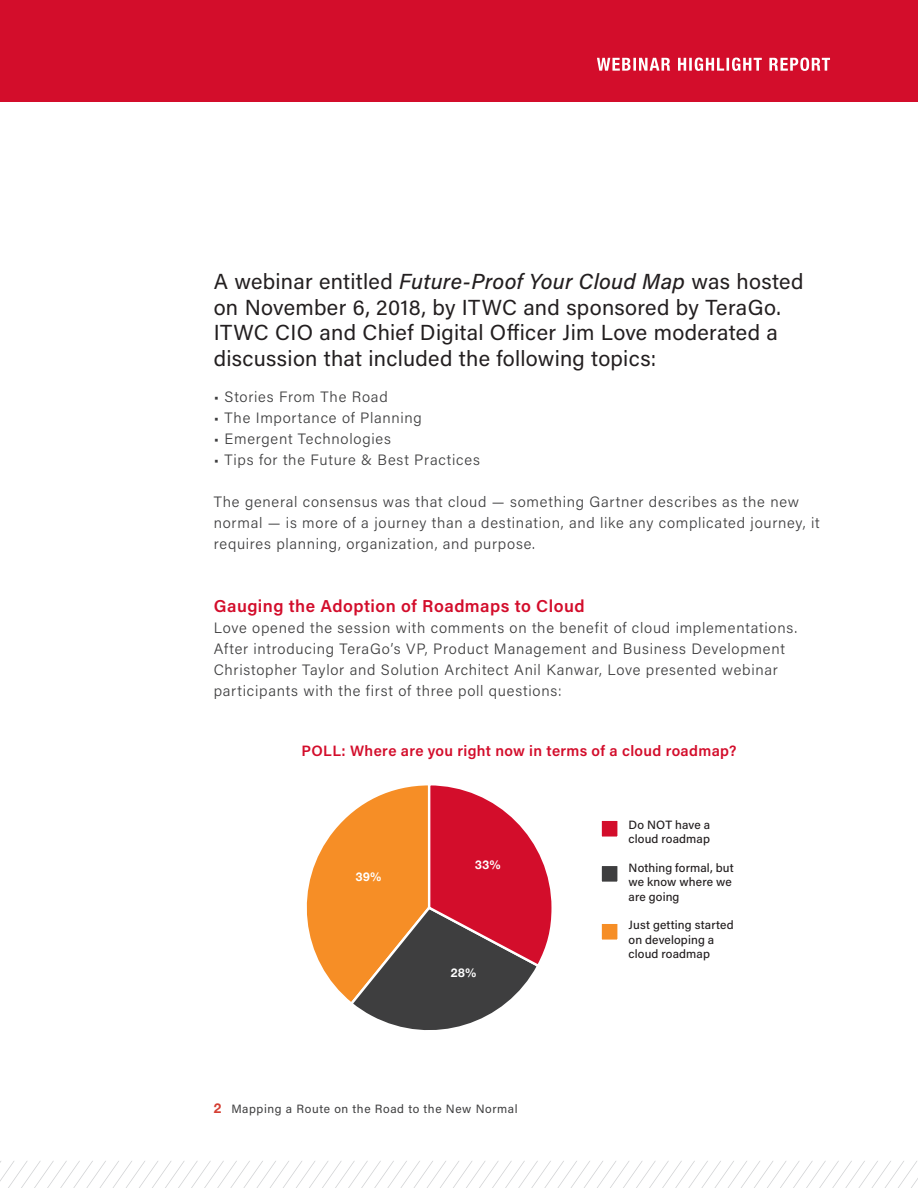
<style>
.page{position:relative;width:918px;height:1188px;background:#fff}
.page>*{position:absolute;margin:0;border:0;box-sizing:border-box;transform-origin:0 0}
.openning_paragraph{font:21.75px/25.5px "Acumin Pro";letter-spacing:.015em;color:#231f20}
.sectiion_head2{font:600 17.25px "Acumin Pro";letter-spacing:.025em;color:#d30d2b}
.Body{font:300 15px/21px "Acumin Pro";letter-spacing:.05em;color:#3e3e3f}
.chart_title{font:600 15px "Acumin Pro";letter-spacing:.025em;color:#d30d2b}
.chart2{font:500 12px/14.4px "Acumin Pro";letter-spacing:.01em;color:#231f20}
.t1{font:12px "Acumin Pro";letter-spacing:.05em;color:#3e3e3f}
.t2{font:700 12px "Helvetica Neue";color:#fff}
.s1{font-weight:500;font-style:italic}
.s2{font-family:"Helvetica Neue";font-weight:700;font-size:13.5px;color:#d53f33}
</style>
<div class="page">
<svg style="left:0;top:1161px;width:918px;height:27px"></svg>
<div style="left:0;top:0;width:918px;height:101px;background:#d30d2b"></div>
<svg style="left:597px;top:58px;width:233px;height:13px"></svg>
<svg style="left:306px;top:785px;width:246px;height:245px"></svg>
<div style="left:599px;top:819px;width:21px;height:20px;background:#d30d2b;border:2px solid #fff"></div>
<div style="left:599px;top:864px;width:21px;height:20px;background:#3e3e3f;border:2px solid #fff"></div>
<div style="left:599px;top:922px;width:21px;height:20px;background:#f68e26;border:2px solid #fff"></div>
<p class="openning_paragraph" style="left:214px;top:268px;width:591px">A webinar entitled <span class="s1">Future-Proof Your Cloud Map</span> was hosted on November 6, 2018, by ITWC and sponsored by TeraGo.<br>ITWC CIO and Chief Digital Officer Jim Love moderated a discussion that included the following topics:</p>
<p class="Body" style="left:214px;top:385px;width:176px">• Stories From The Road</p>
<p class="Body" style="left:214px;top:406px;width:210px">• The Importance of Planning</p>
<p class="Body" style="left:214px;top:427px;width:179px">• Emergent Technologies</p>
<p class="Body" style="left:214px;top:448px;width:268px">• Tips for the Future &amp; Best Practices</p>
<p class="Body" style="left:214px;top:490px;width:608px">The general consensus was that cloud — something Gartner describes as the new normal — is more of a journey than a destination, and like any complicated journey, it requires planning, organization, and purpose.</p>
<p class="sectiion_head2" style="left:214px;top:594px;width:372px">Gauging the Adoption of Roadmaps to Cloud</p>
<p class="Body" style="left:214px;top:616px;width:585px">Love opened the session with comments on the benefit of cloud implementations.<br>After introducing TeraGo’s VP, Product Management and Business Development Christopher Taylor and Solution Architect Anil Kanwar, Love presented webinar participants with the first of three poll questions:</p>
<p class="chart_title" style="left:301px;top:740px;width:437px">POLL: Where are you right now in terms of a cloud roadmap?</p>
<p class="t2" style="left:356px;top:869px;width:28px">39%</p>
<p class="t2" style="left:475px;top:857px;width:27px">33%</p>
<p class="t2" style="left:451px;top:965px;width:27px">28%</p>
<p class="t1" style="left:214px;top:1100px;width:305px"><span class="s2">2</span> Mapping a Route on the Road to the New Normal</p>
<p class="chart2" style="left:629px;top:817px;width:83px">Do NOT have a cloud roadmap</p>
<p class="chart2" style="left:629px;top:860px;width:107px">Nothing formal, but we know where we are going</p>
<p class="chart2" style="left:629px;top:917px;width:107px">Just getting started on developing a cloud roadmap</p>
</div>
